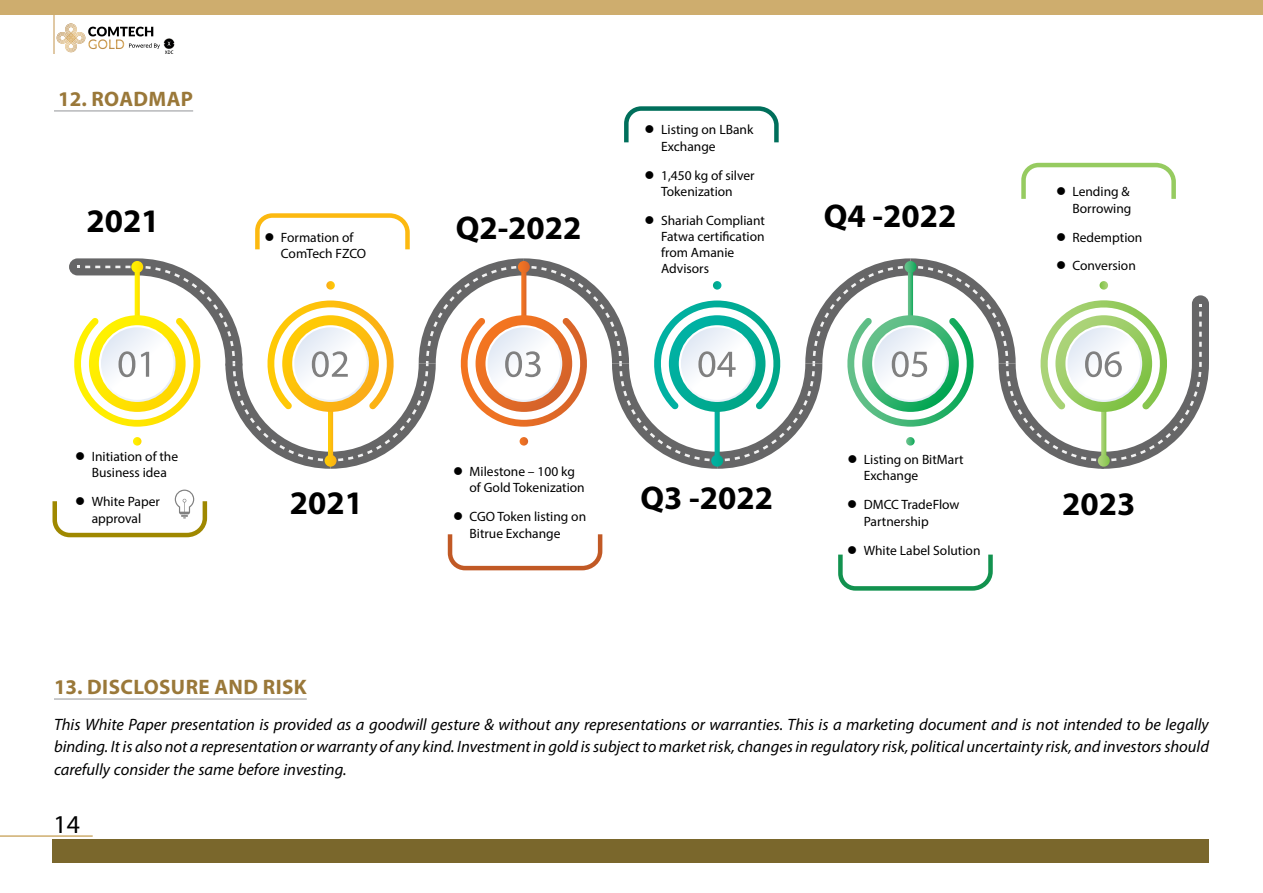
<style>
.page{position:relative;width:1263px;height:893px;background:#fff}
.page>*{position:absolute;margin:0;border:0;box-sizing:border-box;transform-origin:0 0}
.t1{font:700 33px "Myriad Pro";color:#000}
.t2{font:25.8px "Myriad Pro";color:#000}
.t3{font:700 21px "Myriad Pro";letter-spacing:.02em;color:#9a7839}
.t4{font:italic 16.5px/22.5px "Myriad Pro";color:#000;text-align:justify}
.t5{font:13.5px/16.2px "Myriad Pro";color:#000}
</style>
<div class="page">
<svg style="left:447px;top:534px;width:156px;height:37px"></svg>
<hr style="left:54px;top:111px;width:139px;height:1px;background:#939598">
<hr style="left:54px;top:699px;width:253px;height:1px;background:#939598">
<svg style="left:56px;top:23px;width:119px;height:31px"></svg>
<hr style="left:54px;top:0;width:1px;height:54px;background:#c2944c">
<div style="left:0;top:0;width:1263px;height:14px;background:#cead6e"></div>
<div style="left:53px;top:839px;width:1156px;height:23px;background:#7a672c"></div>
<hr style="left:0;top:835px;width:93px;height:2px;background:#cead6e">
<svg style="left:52px;top:490px;width:156px;height:48px"></svg>
<svg style="left:624px;top:106px;width:155px;height:37px"></svg>
<svg style="left:1021px;top:162px;width:155px;height:37px"></svg>
<svg style="left:69px;top:213px;width:1140px;height:256px"></svg>
<svg style="left:838px;top:554px;width:155px;height:37px"></svg>
<p class="t3" style="left:58px;top:86px;width:136px">12. ROADMAP</p>
<h1 class="t1" style="left:86px;top:199px;width:75px">2021</h1>
<p class="t5" style="left:92px;top:448px;width:88px">Initiation of the<br>Business idea</p>
<p class="t5" style="left:92px;top:493px;width:70px">White Paper approval</p>
<p class="t5" style="left:281px;top:229px;width:87px">Formation of<br>ComTech FZCO</p>
<h1 class="t1" style="left:290px;top:482px;width:75px">2021</h1>
<h1 class="t1" style="left:456px;top:207px;width:127px">Q2-2022</h1>
<p class="t5" style="left:661px;top:122px;width:94px">Listing on LBank<br>Exchange</p>
<p class="t5" style="left:661px;top:167px;width:95px">1,450 kg of silver<br>Tokenization</p>
<p class="t5" style="left:661px;top:212px;width:105px">Shariah Compliant<br>Fatwa certification from Amanie<br>Advisors</p>
<h1 class="t1" style="left:824px;top:194px;width:134px">Q4 -2022</h1>
<p class="t5" style="left:470px;top:463px;width:117px">Milestone – 100 kg of Gold Tokenization</p>
<p class="t5" style="left:470px;top:508px;width:118px">CGO Token listing on<br>Bitrue Exchange</p>
<h1 class="t1" style="left:640px;top:476px;width:134px">Q3 -2022</h1>
<p class="t5" style="left:864px;top:451px;width:101px">Listing on BitMart<br>Exchange</p>
<p class="t5" style="left:864px;top:497px;width:97px">DMCC TradeFlow<br>Partnership</p>
<p class="t5" style="left:864px;top:542px;width:118px">White Label Solution</p>
<p class="t5" style="left:1072px;top:184px;width:60px">Lending &amp;<br>Borrowing</p>
<p class="t5" style="left:1072px;top:222px;width:71px;line-height:29px">Redemption<br>Conversion</p>
<h1 class="t1" style="left:1062px;top:482px;width:75px">2023</h1>
<p class="t3" style="left:54px;top:674px;width:254px">13. DISCLOSURE AND RISK</p>
<p class="t4" style="left:54px;top:713px;width:1156px">This White Paper presentation is provided as a goodwill gesture &amp; without any representations or warranties. This is a marketing document and is not intended to be legally binding. It is also not a representation or warranty of any kind. Investment in gold is subject to market risk, changes in regulatory risk, political uncertainty risk, and investors should carefully consider the same before investing.</p>
<h2 class="t2" style="left:54px;top:809px;width:28px">14</h2>
</div>
